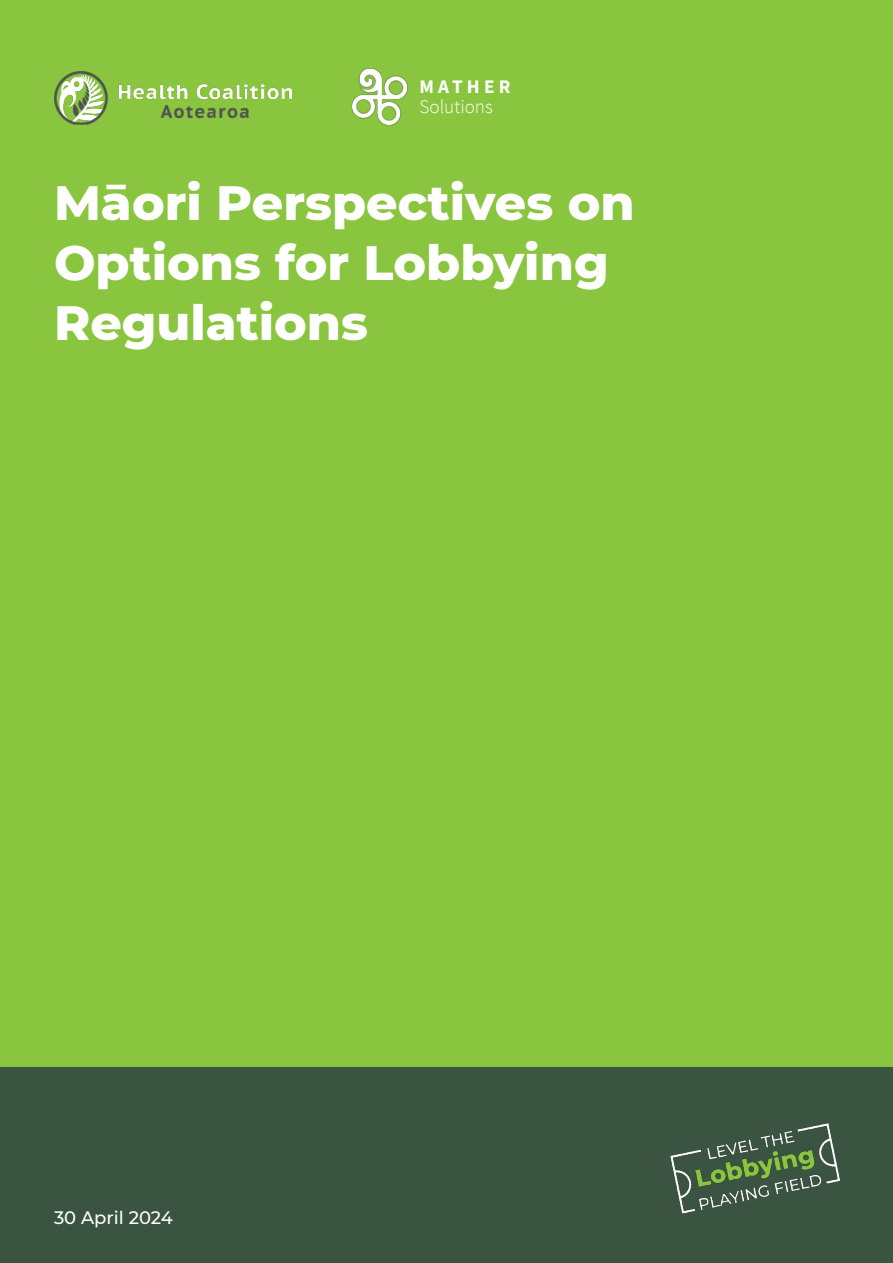
<style>
.page{position:relative;width:893px;height:1263px;background:#fff}
.page>*{position:absolute;margin:0;border:0;box-sizing:border-box;transform-origin:0 0}
.t1{font:800 49.2px/60px "Montserrat";color:#fff}
.t2{font:300 19.2px "Source Sans Pro";color:#fff}
.t3{font:700 19.2px "Source Sans Pro";letter-spacing:.22em;color:#fff}
.t4{font:500 18px "Montserrat";color:#fff}
</style>
<div class="page">
<div style="left:0;top:787px;width:893px;height:280px;background:#8ac540"></div>
<div style="left:0;top:1067px;width:893px;height:196px;background:#3a5441"></div>
<img style="left:670px;top:1123px;width:171px;height:91px">
<div style="left:0;top:0;width:893px;height:787px;background:#8ac540"></div>
<img style="left:54px;top:71px;width:237px;height:54px">
<img style="left:351px;top:68px;width:57px;height:58px">
<p class="t3" style="left:419px;top:74px;width:92px">MATHER</p>
<p class="t2" style="left:419px;top:95px;width:75px">Solutions</p>
<p class="t1" style="left:54px;top:170px;width:582px">Māori Perspectives on<br>Options for Lobbying<br>Regulations</p>
<p class="t4" style="left:54px;top:1205px;width:120px">30 April 2024</p>
</div>
